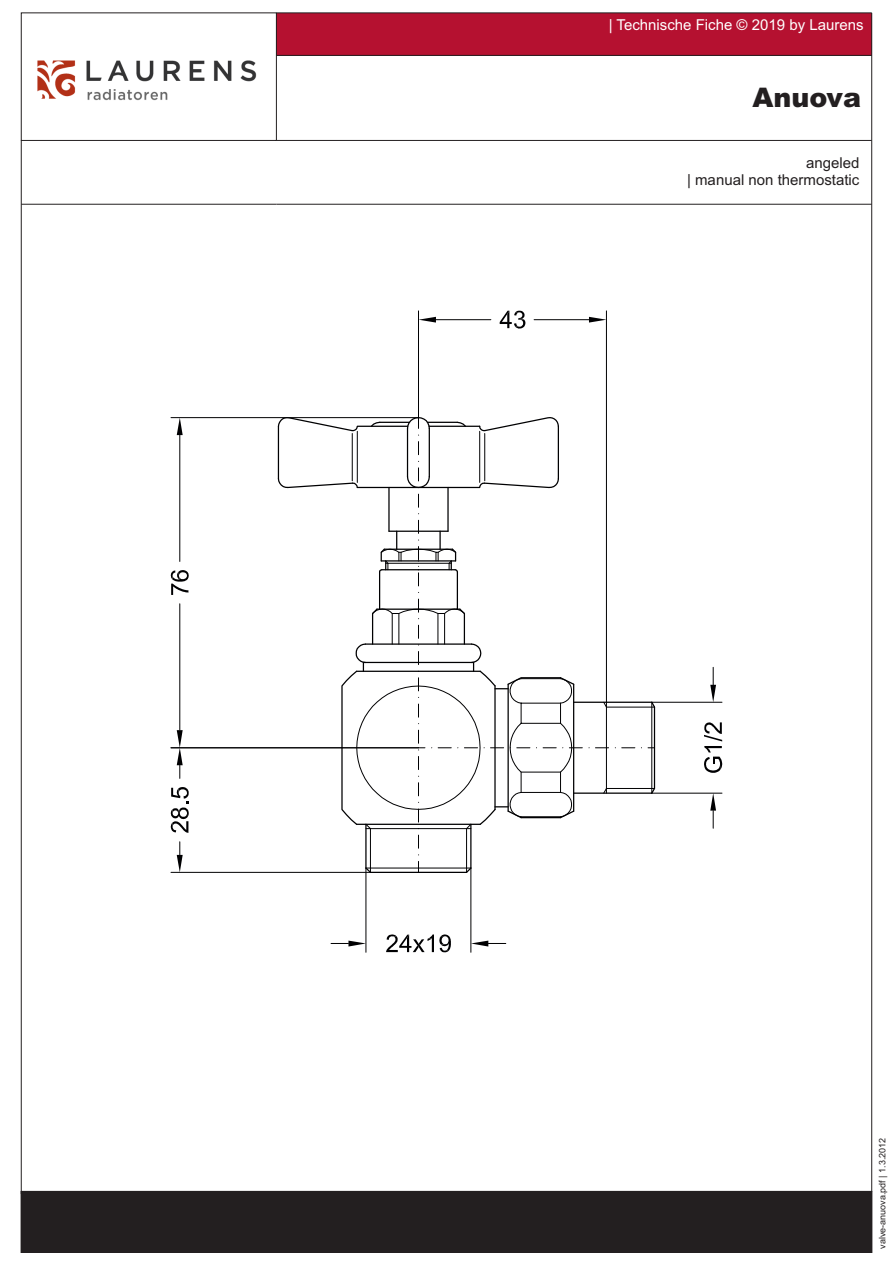
<style>
.page{position:relative;width:893px;height:1263px;background:#fff}
.page>*{position:absolute;margin:0;border:0;box-sizing:border-box;transform-origin:0 0}
.t1{font:900 27px "Arial";color:#231f20}
.t2{font:15px "Arial";color:#fff}
.t3{font:15px/16.8px "Arial";color:#231f20;text-align:right}
.t4{font:9px "Arial";color:#231f20}
</style>
<div class="page">
<div style="left:276px;top:13px;width:596px;height:42px;background:#b51130"></div>
<div style="left:21px;top:13px;width:256px;height:128px;border:1px solid #231f20"></div>
<hr style="left:21px;top:204px;width:255px;height:1px;background:#231f20">
<hr style="left:276px;top:204px;width:596px;height:1px;background:#231f20">
<hr style="left:276px;top:13px;width:596px;height:1px;background:#231f20">
<hr style="left:276px;top:55px;width:596px;height:1px;background:#231f20">
<hr style="left:276px;top:140px;width:596px;height:1px;background:#231f20">
<hr style="left:418px;top:311px;width:1px;height:107px;background:#000002">
<hr style="left:606px;top:311px;width:1px;height:391px;background:#000002">
<hr style="left:436px;top:319px;width:55px;height:1px;background:#000002">
<hr style="left:534px;top:319px;width:55px;height:1px;background:#000002">
<svg style="left:419px;top:317px;width:17px;height:6px"></svg>
<svg style="left:589px;top:317px;width:17px;height:6px"></svg>
<svg style="left:500px;top:311px;width:25px;height:17px"></svg>
<hr style="left:171px;top:417px;width:247px;height:1px;background:#000002">
<hr style="left:180px;top:604px;width:1px;height:126px;background:#000002">
<hr style="left:180px;top:435px;width:1px;height:126px;background:#000002">
<svg style="left:177px;top:418px;width:6px;height:17px"></svg>
<svg style="left:171px;top:570px;width:18px;height:25px"></svg>
<hr style="left:171px;top:747px;width:247px;height:1px;background:#000002">
<hr style="left:171px;top:872px;width:199px;height:1px;background:#000002">
<svg style="left:177px;top:730px;width:6px;height:48px"></svg>
<svg style="left:177px;top:842px;width:6px;height:30px"></svg>
<svg style="left:171px;top:787px;width:18px;height:46px"></svg>
<hr style="left:652px;top:793px;width:70px;height:1px;background:#000002">
<hr style="left:652px;top:702px;width:70px;height:1px;background:#000002">
<svg style="left:710px;top:793px;width:6px;height:35px"></svg>
<svg style="left:710px;top:667px;width:6px;height:35px"></svg>
<svg style="left:704px;top:722px;width:18px;height:51px"></svg>
<hr style="left:379px;top:572px;width:1px;height:37px;background:#000002">
<hr style="left:457px;top:572px;width:1px;height:37px;background:#000002">
<hr style="left:447px;top:487px;width:2px;height:44px;background:#000002">
<hr style="left:388px;top:487px;width:2px;height:44px;background:#000002">
<svg style="left:379px;top:520px;width:79px;height:66px"></svg>
<svg style="left:277px;top:417px;width:282px;height:90px"></svg>
<hr style="left:366px;top:868px;width:1px;height:84px;background:#000002">
<hr style="left:471px;top:868px;width:1px;height:84px;background:#000002">
<svg style="left:331px;top:940px;width:35px;height:6px"></svg>
<svg style="left:471px;top:940px;width:35px;height:6px"></svg>
<svg style="left:386px;top:934px;width:65px;height:18px"></svg>
<svg style="left:341px;top:599px;width:315px;height:275px"></svg>
<hr style="left:574px;top:702px;width:78px;height:1px;background:#000002">
<hr style="left:21px;top:140px;width:1px;height:1054px;background:#231f20">
<hr style="left:871px;top:13px;width:1px;height:1178px;background:#231f20">
<div style="left:21px;top:1191px;width:851px;height:61px;background:#231f20"></div>
<img style="left:37px;top:60px;width:220px;height:41px">
<p class="t2" style="left:609px;top:19px;width:256px">| Technische Fiche © 2019 by Laurens</p>
<h1 class="t1" style="left:752px;top:87px;width:110px">Anuova</h1>
<p class="t3" style="left:687px;top:155px;width:174px">angeled<br>| manual non thermostatic</p>
<p class="t4" style="left:879px;top:1248px;width:112px;rotate:-90deg">valve-anuova.pdf | 1.3.2012</p>
</div>
